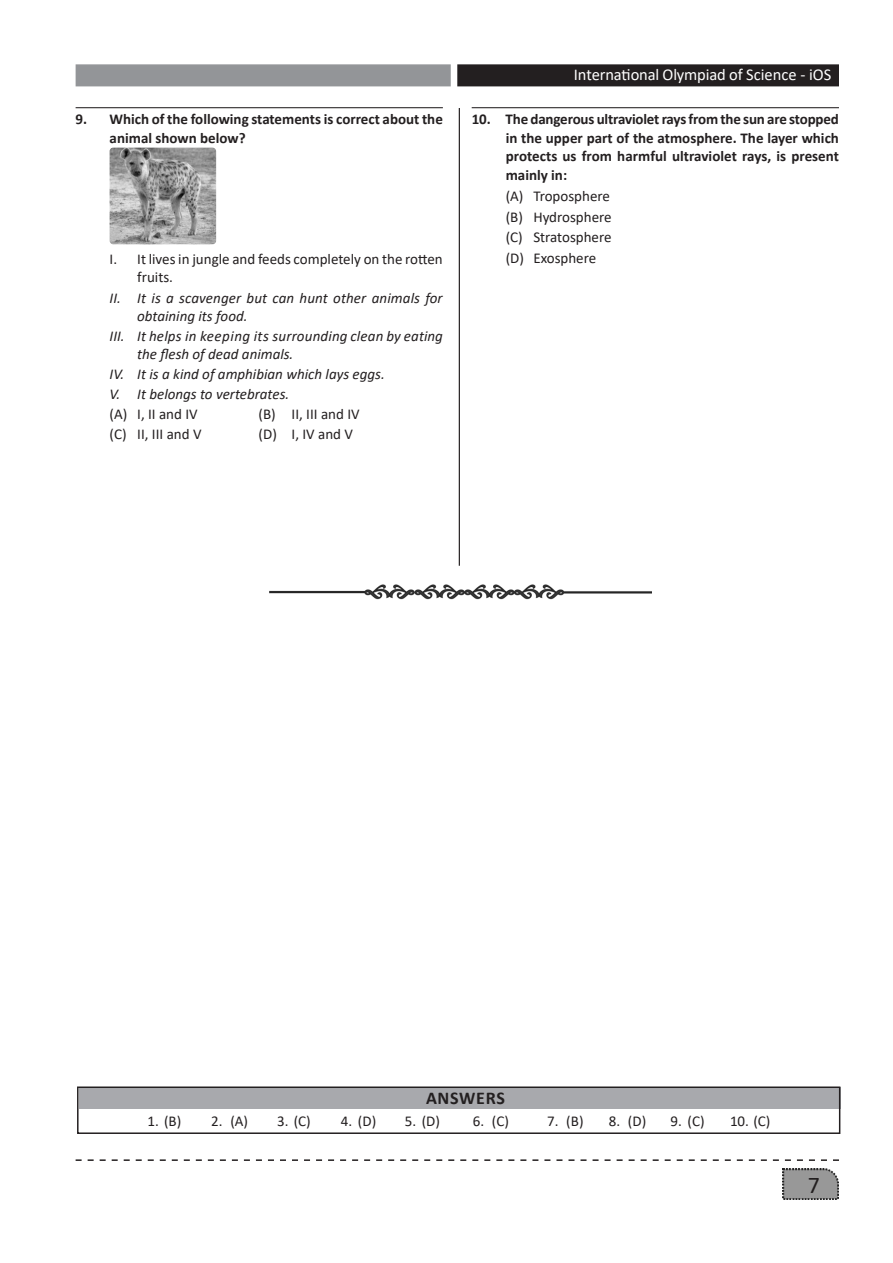
<style>
.page{position:relative;width:893px;height:1263px;background:#fff}
.page>*{position:absolute;margin:0;border:0;box-sizing:border-box;transform-origin:0 0}
.t1{font:24px "Calibri";color:#231f20}
.t2{font:700 18px "Calibri";letter-spacing:.04em;color:#231f20}
.t3{font:16.5px "Calibri";letter-spacing:-.01em;color:#fff}
.Questions{font:700 15px/18.8px "Calibri";color:#231f20}
.AnswerChoice2Col{font:italic 15px/18px "Calibri";color:#231f20}
.AnswerChoice2Col-2{font:15px/18px "Calibri";color:#231f20}
.Answers{font:15px "Calibri";color:#231f20}
</style>
<div class="page">
<hr style="left:459px;top:108px;width:1px;height:1025px;background:#231f20">
<div style="left:76px;top:64px;width:375px;height:22px;background:#939598;border:2px solid #939598"></div>
<div style="left:458px;top:65px;width:380px;height:21px;background:#231f20"></div>
<div style="left:457px;top:64px;width:382px;height:22px;border:2px solid #231f20"></div>
<svg style="left:76px;top:1159px;width:763px;height:2px"></svg>
<img style="left:783px;top:1168px;width:56px;height:31px">
<div style="left:440px;top:566px;width:35px;height:576px;background:#fff"></div>
<div style="left:79px;top:1087px;width:761px;height:22px;background:#a8a9ad"></div>
<div style="left:77px;top:1086px;width:763px;height:48px;border:2px solid #231f20"></div>
<hr style="left:76px;top:107px;width:367px;height:1px;background:#231f20">
<img style="left:110px;top:148px;width:106px;height:96px">
<hr style="left:472px;top:107px;width:367px;height:1px;background:#231f20">
<img style="left:269px;top:584px;width:383px;height:15px">
<p class="Questions" style="left:110px;top:109px;width:335px;text-indent:-34px">9. Which of the following statements is correct about the animal shown below?</p>
<p class="AnswerChoice2Col-2" style="left:137px;top:250px;width:307px;text-indent:-28px">I. It lives in jungle and feeds completely on the rotten fruits.</p>
<p class="AnswerChoice2Col" style="left:137px;top:288px;width:307px;text-indent:-28px">II. It is a scavenger but can hunt other animals for obtaining its food.</p>
<p class="AnswerChoice2Col" style="left:137px;top:326px;width:307px;text-indent:-28px">III. It helps in keeping its surrounding clean by eating the flesh of dead animals.</p>
<p class="AnswerChoice2Col" style="left:110px;top:364px;width:277px">IV. It is a kind of amphibian which lays eggs.</p>
<p class="AnswerChoice2Col" style="left:110px;top:384px;width:181px">V. It belongs to vertebrates.</p>
<p class="AnswerChoice2Col-2" style="left:110px;top:405px;width:90px">(A) I, II and IV</p>
<p class="AnswerChoice2Col-2" style="left:259px;top:405px;width:103px">(B) II, III and IV</p>
<p class="AnswerChoice2Col-2" style="left:110px;top:425px;width:93px">(C) II, III and V</p>
<p class="AnswerChoice2Col-2" style="left:259px;top:425px;width:96px">(D) I, IV and V</p>
<p class="t3" style="left:574px;top:63px;width:259px">International Olympiad of Science - iOS</p>
<p class="Questions" style="left:506px;top:109px;width:335px;text-align:justify;text-indent:-34px">10. The dangerous ultraviolet rays from the sun are stopped in the upper part of the atmosphere. The layer which protects us from harmful ultraviolet rays, is present mainly in:</p>
<p class="AnswerChoice2Col-2" style="left:506px;top:186px;width:106px">(A) Troposphere</p>
<p class="AnswerChoice2Col-2" style="left:506px;top:207px;width:108px">(B) Hydrosphere</p>
<p class="AnswerChoice2Col-2" style="left:506px;top:228px;width:107px">(C) Stratosphere</p>
<p class="AnswerChoice2Col-2" style="left:506px;top:249px;width:92px">(D) Exosphere</p>
<p class="t2" style="left:426px;top:1085px;width:80px">ANSWERS</p>
<p class="Answers" style="left:147px;top:1110px;width:35px">1. (B)</p>
<p class="Answers" style="left:211px;top:1110px;width:38px">2. (A)</p>
<p class="Answers" style="left:277px;top:1110px;width:35px">3. (C)</p>
<p class="Answers" style="left:341px;top:1110px;width:37px">4. (D)</p>
<p class="Answers" style="left:405px;top:1110px;width:37px">5. (D)</p>
<p class="Answers" style="left:473px;top:1110px;width:38px">6. (C)</p>
<p class="Answers" style="left:547px;top:1110px;width:38px">7. (B)</p>
<p class="Answers" style="left:609px;top:1110px;width:39px">8. (D)</p>
<p class="Answers" style="left:670px;top:1110px;width:36px">9. (C)</p>
<p class="Answers" style="left:730px;top:1110px;width:42px">10. (C)</p>
<h1 class="t1" style="left:808px;top:1168px;width:14px">7</h1>
</div>
